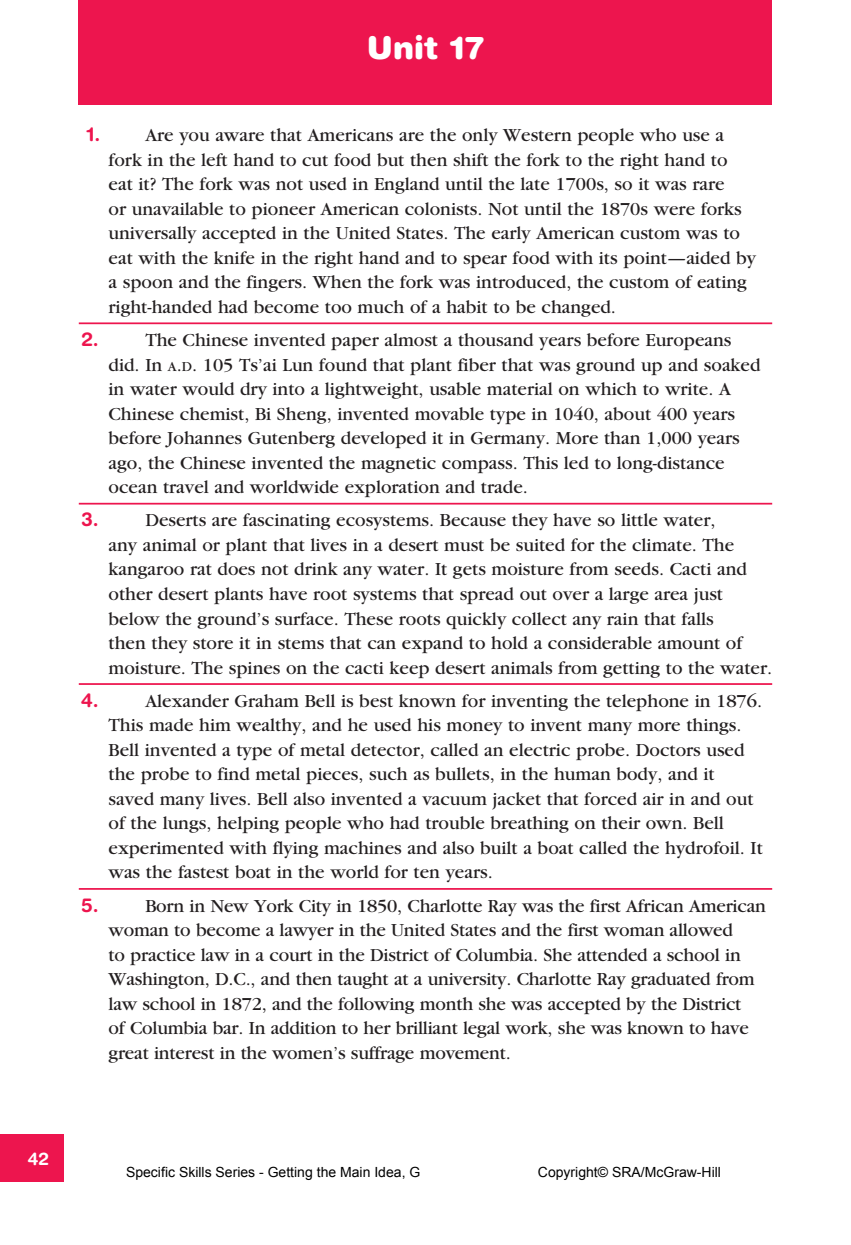
<style>
.page{position:relative;width:851px;height:1245px;background:#fff}
.page>*{position:absolute;margin:0;border:0;box-sizing:border-box;transform-origin:0 0}
.t1{font:900 31.5px "Helvetica Rounded";color:#fff}
.t2{font:19.25px/24.5px "Garamond Mod";color:#231f20}
.t3{font:700 19.25px "Helvetica Rounded";color:#ed154e}
.t4{font:700 17.5px "Helvetica Rounded";color:#fff}
.t5{font:14px "Arial";color:#000}
.s1{font-family:"Helvetica Rounded";font-weight:700;color:#ed154e}
.s2{font-size:14.35px}
</style>
<div class="page">
<div style="left:0;top:1134px;width:63px;height:47px;background:#ed154e"></div>
<hr style="left:79px;top:322px;width:693px;height:2px;background:#ed154e">
<hr style="left:79px;top:503px;width:693px;height:1px;background:#ed154e">
<hr style="left:79px;top:683px;width:693px;height:2px;background:#ed154e">
<hr style="left:79px;top:888px;width:693px;height:1px;background:#ed154e">
<div style="left:79px;top:0;width:693px;height:105px;background:#ed154e"></div>
<h1 class="t1" style="left:367px;top:36px;width:119px">Unit 17</h1>
<p class="t2" style="left:108px;top:124px;width:649px;text-indent:-22px"><span class="s1">1.</span> Are you aware that Americans are the only Western people who use a fork in the left hand to cut food but then shift the fork to the right hand to eat it? The fork was not used in England until the late 1700s, so it was rare<br>or unavailable to pioneer American colonists. Not until the 1870s were forks universally accepted in the United States. The early American custom was to eat with the knife in the right hand and to spear food with its point—aided by a spoon and the fingers. When the fork was introduced, the custom of eating right-handed had become too much of a habit to be changed.</p>
<p class="t3" style="left:81px;top:332px;width:19px">2.</p>
<p class="t2" style="left:108px;top:329px;width:653px;text-indent:37px">The Chinese invented paper almost a thousand years before Europeans did. In <span class="s2">A</span>.<span class="s2">D</span>. 105 Ts’ai Lun found that plant fiber that was ground up and soaked in water would dry into a lightweight, usable material on which to write. A Chinese chemist, Bi Sheng, invented movable type in 1040, about 400 years before Johannes Gutenberg developed it in Germany. More than 1,000 years ago, the Chinese invented the magnetic compass. This led to long-distance ocean travel and worldwide exploration and trade.</p>
<p class="t3" style="left:81px;top:512px;width:19px">3.</p>
<p class="t2" style="left:108px;top:509px;width:665px;text-indent:37px">Deserts are fascinating ecosystems. Because they have so little water,<br>any animal or plant that lives in a desert must be suited for the climate. The kangaroo rat does not drink any water. It gets moisture from seeds. Cacti and other desert plants have root systems that spread out over a large area just below the ground’s surface. These roots quickly collect any rain that falls<br>then they store it in stems that can expand to hold a considerable amount of moisture. The spines on the cacti keep desert animals from getting to the water.</p>
<p class="t3" style="left:81px;top:692px;width:19px">4.</p>
<p class="t2" style="left:108px;top:690px;width:655px;text-indent:37px">Alexander Graham Bell is best known for inventing the telephone in 1876.<br>This made him wealthy, and he used his money to invent many more things.<br>Bell invented a type of metal detector, called an electric probe. Doctors used the probe to find metal pieces, such as bullets, in the human body, and it saved many lives. Bell also invented a vacuum jacket that forced air in and out of the lungs, helping people who had trouble breathing on their own. Bell experimented with flying machines and also built a boat called the hydrofoil. It was the fastest boat in the world for ten years.</p>
<p class="t3" style="left:81px;top:897px;width:19px">5.</p>
<p class="t2" style="left:108px;top:894px;width:659px;text-indent:37px">Born in New York City in 1850, Charlotte Ray was the first African American woman to become a lawyer in the United States and the first woman allowed<br>to practice law in a court in the District of Columbia. She attended a school in Washington, D.C., and then taught at a university. Charlotte Ray graduated from law school in 1872, and the following month she was accepted by the District<br>of Columbia bar. In addition to her brilliant legal work, she was known to have great interest in the women’s suffrage movement.</p>
<p class="t4" style="left:28px;top:1152px;width:23px">42</p>
<p class="t5" style="left:126px;top:1163px;width:296px">Specific Skills Series - Getting the Main Idea, G</p>
<p class="t5" style="left:538px;top:1163px;width:184px">Copyright© SRA/McGraw-Hill</p>
</div>
